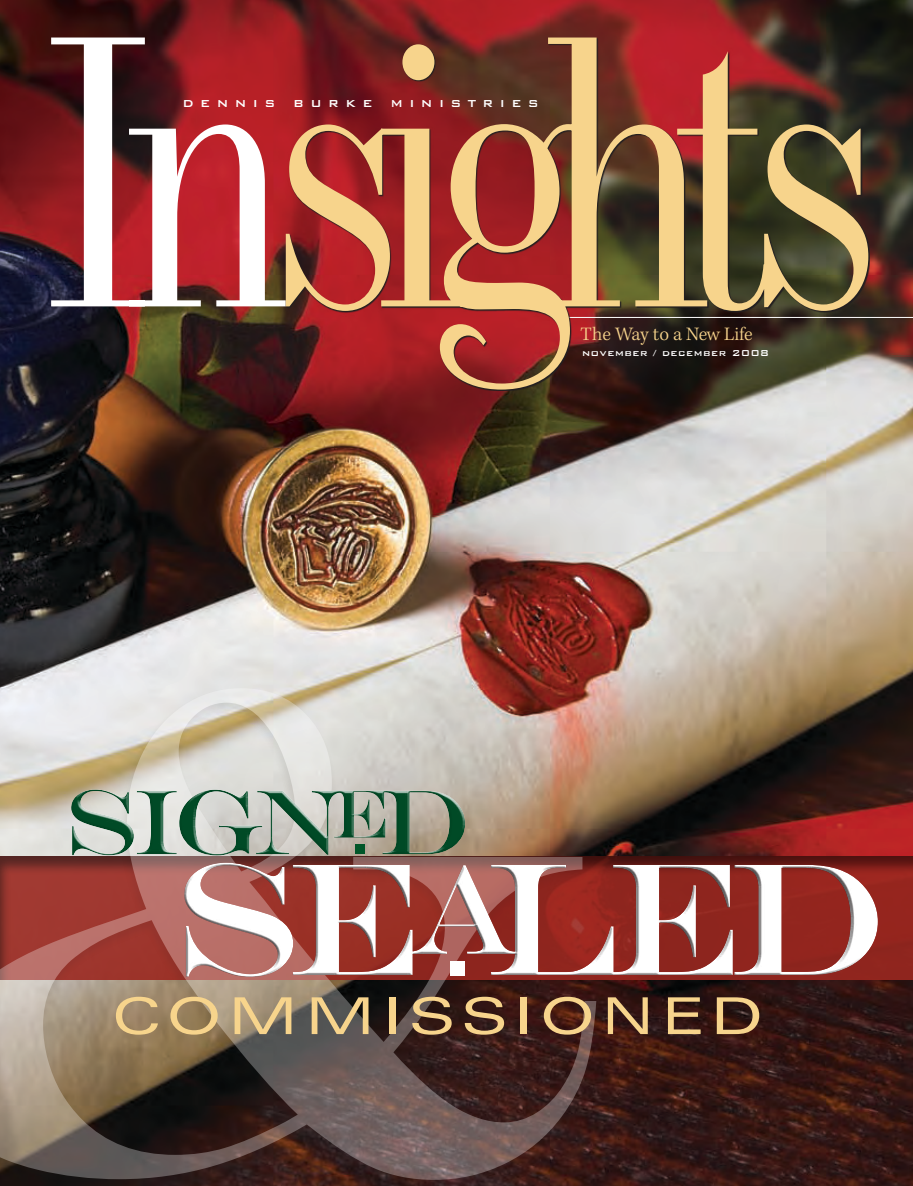
<style>
.page{position:relative;width:913px;height:1186px;background:#fff}
.page>*{position:absolute;margin:0;border:0;box-sizing:border-box;transform-origin:0 0}
.t1{font:161.25px "Engravers";color:#fff}
.t2{font:93px "Engravers";color:#004a26}
.t3{font:expanded 51px "Zurich BT";letter-spacing:.115em;color:#f7d48c;scale:1.17 1}
.t4{font:300 19.5px "Kepler Std";letter-spacing:-.01em;color:#f7d48c}
.t5{font:500 13.5px "Bank Gothic";letter-spacing:.47em;color:#fff}
.t6{font:500 11.55px "Bank Gothic";letter-spacing:.05em;color:#fff}
.s1{font-size:127.5px}
</style>
<div class="page">
<img style="left:0;top:0;width:913px;height:1185px">
<svg style="left:51px;top:38px;width:235px;height:268px"></svg>
<hr style="left:557px;top:317px;width:356px;height:1px;background:#fff">
<svg style="left:286px;top:38px;width:582px;height:351px;background:#8e523d"></svg>
<div style="left:0;top:855px;width:913px;height:126px;background:#231f20;opacity:.65"></div>
<div style="left:0;top:687px;width:602px;height:498px;background:#231f20;opacity:.3"></div>
<img style="left:0;top:688px;width:596px;height:491px">
<svg style="left:184px;top:859px;width:697px;height:119px;background:#7a302b"></svg>
<div style="left:181px;top:862px;width:687px;height:118px;background:#231f20;opacity:.8"></div>
<div style="left:450px;top:961px;width:14px;height:14px;background:#fff"></div>
<svg style="left:68px;top:785px;width:400px;height:70px;background:#d1ccc3"></svg>
<svg style="left:68px;top:789px;width:399px;height:69px;background:#ccc6be"></svg>
<p class="t5" style="left:182px;top:93px;width:94px">DENNIS</p>
<p class="t5" style="left:293px;top:93px;width:81px">BURKE</p>
<p class="t5" style="left:390px;top:93px;width:150px">MINISTRIES</p>
<h3 class="t4" style="left:580px;top:323px;width:173px">The Way to a New Life</h3>
<p class="t6" style="left:582px;top:344px;width:188px">november / december 2008</p>
<h2 class="t2" style="left:64px;top:767px;width:408px">SIGN<sup>E</sup>D</h2>
<h1 class="t1" style="left:173px;top:823px;width:717px">SE<span class="s1">A</span>LED</h1>
<h3 class="t3" style="left:112px;top:985px;width:557px">COMMISSIONED</h3>
</div>
